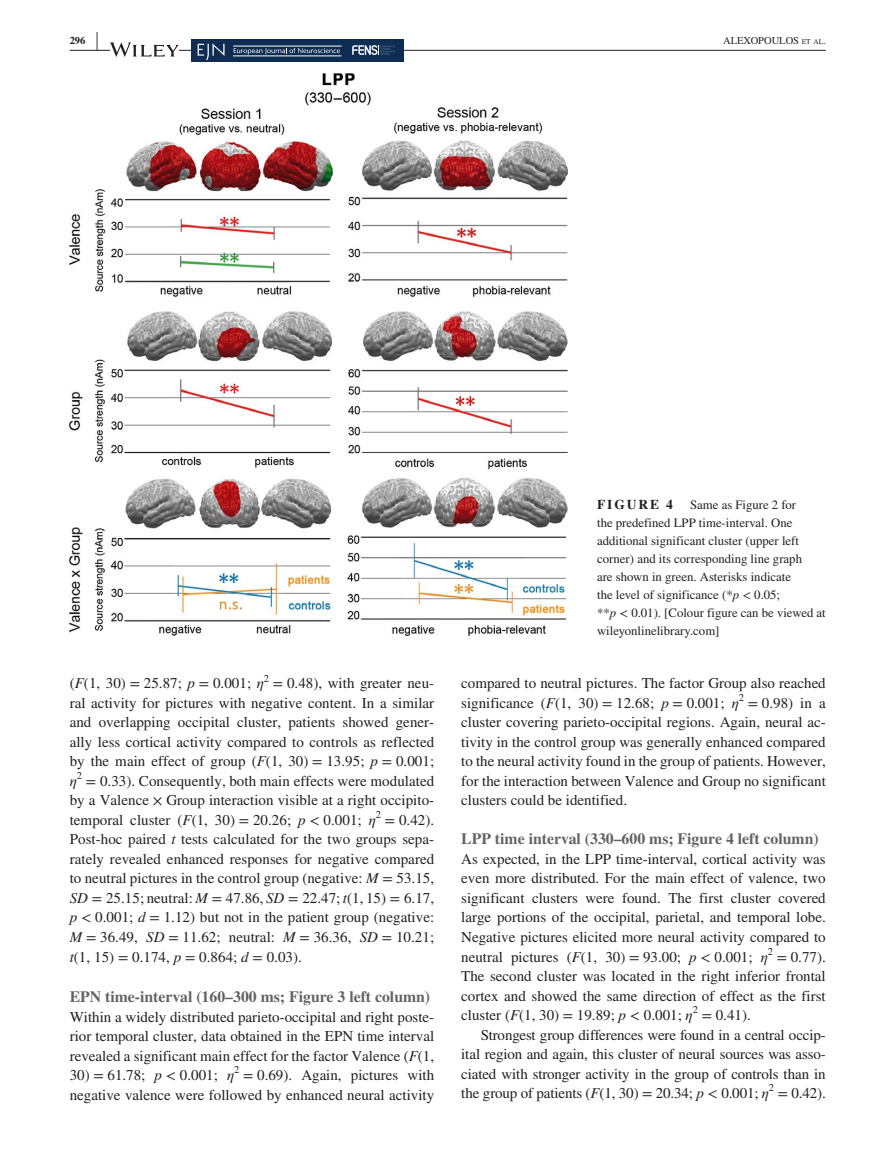
<style>
.page{position:relative;width:893px;height:1174px;background:#fff}
.page>*{position:absolute;margin:0;border:0;box-sizing:border-box;transform-origin:0 0}
.t1{font:700 25.95px "STIX";color:#231f20;scale:.36 1}
.t2{font:700 15.75px "STIX";color:#636366}
.t3{font:15px/19.5px "STIX";color:#231f20;text-align:justify}
.t4{font:700 13.5px "STIX";letter-spacing:.14em;color:#231f20}
.t5{font:12.75px/18px "STIX";color:#231f20}
.t6{font:10.5px "STIX";color:#231f20}
.t7{font:10.5px "STIX";color:#231f20}
.t8{font:700 10.5px "STIX";color:#231f20}
.s1{font-size:7.35px}
.s2{font-style:italic}
</style>
<div class="page">
<hr style="left:70px;top:50px;width:756px;height:1px;background:#231f20">
<svg style="left:110px;top:42px;width:69px;height:15px"></svg>
<div style="left:191px;top:39px;width:213px;height:22px;background:#0f2d53"></div>
<svg style="left:352px;top:45px;width:43px;height:10px"></svg>
<svg style="left:198px;top:43px;width:27px;height:17px"></svg>
<svg style="left:234px;top:48px;width:106px;height:7px"></svg>
<hr style="left:233px;top:56px;width:109px;height:1px;background:#fff">
<hr style="left:233px;top:46px;width:109px;height:1px;background:#fff">
<img style="left:70px;top:73px;width:497px;height:562px">
<p class="t8" style="left:70px;top:34px;width:17px">296</p>
<h1 class="t1" style="left:96px;top:26px;width:7px">|</h1>
<p class="t6" style="left:723px;top:33px;width:104px">ALEXOPOULOS <span class="s1">et al</span> .</p>
<p class="t3" style="left:70px;top:674px;width:196px">(<span class="s2">F</span>(1, 30) = 25.87; <span class="s2">p</span> = 0.001; <span class="s2">η</span></p>
<p class="t7" style="left:264px;top:671px;width:7px">2</p>
<p class="t3" style="left:70px;top:674px;width:366px;text-indent:203px">= 0.48), with greater neu&shy;ral activity for pictures with negative content. In a similar and overlapping occipital cluster, patients showed gener&shy;ally less cortical activity compared to controls as reflected by the main effect of group (<span class="s2">F</span>(1, 30) = 13.95; <span class="s2">p</span> = 0.001; <span class="s2">η</span></p>
<p class="t7" style="left:77px;top:768px;width:7px">2</p>
<p class="t3" style="left:70px;top:772px;width:366px;text-indent:16px">= 0.33). Consequently, both main effects were modulated by a Valence × Group interaction visible at a right occipito‐ temporal cluster (<span class="s2">F</span>(1, 30) = 20.26; <span class="s2">p</span> &lt; 0.001; <span class="s2">η</span></p>
<p class="t7" style="left:376px;top:807px;width:7px">2</p>
<p class="t3" style="left:70px;top:811px;width:366px;text-indent:315px">= 0.42).<br>Post‐hoc paired <span class="s2">t</span> tests calculated for the two groups sepa&shy;rately revealed enhanced responses for negative compared to neutral pictures in the control group (negative: <span class="s2">M</span> = 53.15, <span class="s2">SD</span> = 25.15; neutral: <span class="s2">M</span> = 47.86, <span class="s2">SD</span> = 22.47; <span class="s2">t</span>(1, 15) = 6.17, <span class="s2">p</span> &lt; 0.001; <span class="s2">d</span> = 1.12) but not in the patient group (negative:<br><span class="s2">M</span> = 36.49, <span class="s2">SD</span> = 11.62; neutral: <span class="s2">M</span> = 36.36, <span class="s2">SD</span> = 10.21; <span class="s2">t</span>(1, 15) = 0.174, <span class="s2">p</span> = 0.864; <span class="s2">d</span> = 0.03).</p>
<p class="t2" style="left:70px;top:987px;width:362px">EPN time‐interval (160–300 ms; Figure 3 left column)</p>
<p class="t3" style="left:70px;top:1007px;width:366px">Within a widely distributed parieto‐occipital and right poste&shy;rior temporal cluster, data obtained in the EPN time interval revealed a significant main effect for the factor Valence (<span class="s2">F</span>(1,</p>
<p class="t3" style="left:70px;top:1066px;width:166px">30) = 61.78; <span class="s2">p</span> &lt; 0.001; <span class="s2">η</span></p>
<p class="t7" style="left:234px;top:1062px;width:7px">2</p>
<p class="t3" style="left:70px;top:1066px;width:366px;text-align:right">= 0.69). Again, pictures with<br>negative valence were followed by enhanced neural activity</p>
<p class="t4" style="left:597px;top:496px;width:77px">FIGURE 4</p>
<p class="t5" style="left:597px;top:496px;width:230px;text-indent:93px">Same as Figure 2 for<br>the predefined LPP time‐interval. One additional significant cluster (upper left corner) and its corresponding line graph<br>are shown in green. Asterisks indicate<br>the level of significance (*<span class="s2">p</span> &lt; 0.05;<br>**<span class="s2">p</span> &lt; 0.01). [Colour figure can be viewed at wileyonlinelibrary.com]</p>
<p class="t3" style="left:461px;top:674px;width:366px">compared to neutral pictures. The factor Group also reached significance (<span class="s2">F</span>(1, 30) = 12.68; <span class="s2">p</span> = 0.001; <span class="s2">η</span><sup>2</sup> = 0.98) in a cluster covering parieto‐occipital regions. Again, neural ac&shy;tivity in the control group was generally enhanced compared to the neural activity found in the group of patients. However, for the interaction between Valence and Group no significant clusters could be identified.</p>
<p class="t2" style="left:461px;top:829px;width:359px">LPP time interval (330–600 ms; Figure 4 left column)</p>
<p class="t3" style="left:461px;top:850px;width:366px">As expected, in the LPP time‐interval, cortical activity was even more distributed. For the main effect of valence, two significant clusters were found. The first cluster covered large portions of the occipital, parietal, and temporal lobe.<br>Negative pictures elicited more neural activity compared to neutral pictures (<span class="s2">F</span>(1, 30) = 93.00; <span class="s2">p</span> &lt; 0.001; <span class="s2">η</span></p>
<p class="t7" style="left:768px;top:944px;width:7px">2</p>
<p class="t3" style="left:461px;top:947px;width:366px;text-indent:315px">= 0.77).<br>The second cluster was located in the right inferior frontal cortex and showed the same direction of effect as the first cluster (<span class="s2">F</span>(1, 30) = 19.89; <span class="s2">p</span> &lt; 0.001; <span class="s2">η</span></p>
<p class="t7" style="left:693px;top:1002px;width:7px">2</p>
<p class="t3" style="left:702px;top:1006px;width:51px">= 0.41).</p>
<p class="t3" style="left:481px;top:1025px;width:346px">Strongest group differences were found in a central occip-</p>
<p class="t3" style="left:461px;top:1045px;width:366px">ital region and again, this cluster of neural sources was asso-</p>
<p class="t3" style="left:461px;top:1064px;width:366px">ciated with stronger activity in the group of controls than in</p>
<p class="t3" style="left:461px;top:1084px;width:309px">the group of patients (<span class="s2">F</span>(1, 30) = 20.34; <span class="s2">p</span> &lt; 0.001; <span class="s2">η</span></p>
<p class="t7" style="left:769px;top:1080px;width:7px">2</p>
<p class="t3" style="left:778px;top:1084px;width:50px">= 0.42).</p>
</div>
